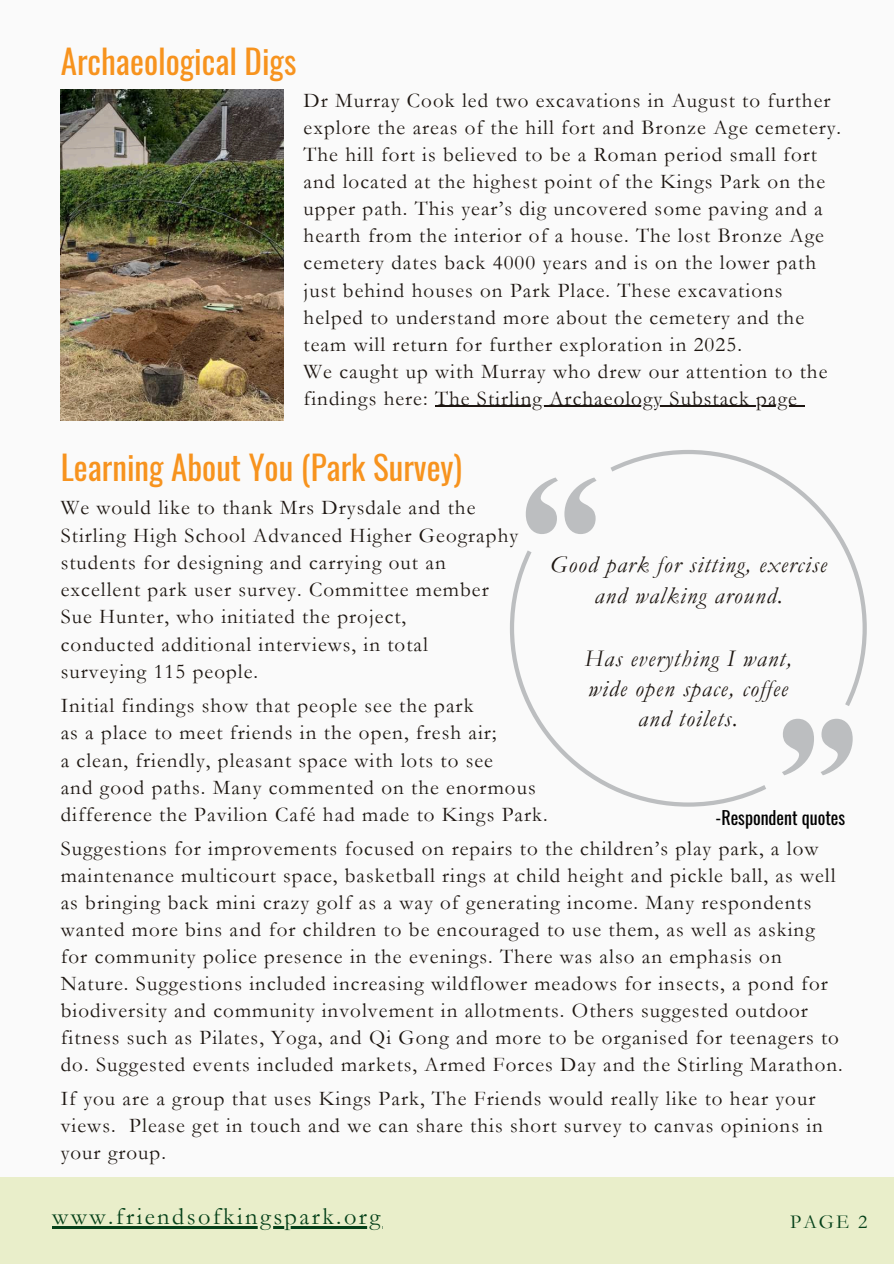
<style>
.page{position:relative;width:894px;height:1264px;background:#fff}
.page>*{position:absolute;margin:0;border:0;box-sizing:border-box;transform-origin:0 0}
.t1{font:33.15px "Oswald";color:#f7931e}
.t2{font:24.3px "Garamond";letter-spacing:.1em;color:#054119}
.t3{font:italic 24px/30.5px "Garamond";letter-spacing:.05em;color:#1d1611;text-align:center}
.t4{font:21px/27px "Garamond";letter-spacing:.05em;color:#1d1611}
.t5{font:19.8px "Garamond";color:#054119}
.t6{font:18px "Oswald";color:#000}
</style>
<div class="page">
<div style="left:0;top:0;width:893px;height:1263px;background:#fafafa"></div>
<div style="left:0;top:1176px;width:893px;height:87px;background:#e9eeca"></div>
<img style="left:61px;top:89px;width:222px;height:331px">
<hr style="left:435px;top:405px;width:362px;height:2px;background:#1d1611">
<svg style="left:797px;top:405px;width:7px;height:2px"></svg>
<hr style="left:52px;top:1226px;width:330px;height:2px;background:#054119">
<svg style="left:510px;top:450px;width:356px;height:356px"></svg>
<svg style="left:525px;top:477px;width:327px;height:298px"></svg>
<h1 class="t1" style="left:61px;top:32px;width:237px">Archaeological Digs</h1>
<p class="t4" style="left:303px;top:87px;width:539px">Dr Murray Cook led two excavations in August to further explore the areas of the hill fort and Bronze Age cemetery.<br>The hill fort is believed to be a Roman period small fort and located at the highest point of the Kings Park on the upper path. This year’s dig uncovered some paving and a hearth from the interior of a house. The lost Bronze Age cemetery dates back 4000 years and is on the lower path just behind houses on Park Place. These excavations helped to understand more about the cemetery and the team will return for further exploration in 2025.<br>We caught up with Murray who drew our attention to the findings here: The Stirling Archaeology Substack page</p>
<h1 class="t1" style="left:61px;top:438px;width:403px">Learning About You (Park Survey)</h1>
<p class="t4" style="left:61px;top:493px;width:459px">We would like to thank Mrs Drysdale and the Stirling High School Advanced Higher Geography students for designing and carrying out an excellent park user survey. Committee member Sue Hunter, who initiated the project,<br>conducted additional interviews, in total surveying 115 people.</p>
<p class="t3" style="left:550px;top:548px;width:278px">Good park for sitting, exercise and walking around.</p>
<p class="t3" style="left:584px;top:642px;width:209px">Has everything I want, wide open space, coffee and toilets.</p>
<p class="t4" style="left:61px;top:691px;width:488px">Initial findings show that people see the park<br>as a place to meet friends in the open, fresh air;<br>a clean, friendly, pleasant space with lots to see<br>and good paths. Many commented on the enormous difference the Pavilion Café had made to Kings Park.</p>
<p class="t6" style="left:715px;top:801px;width:131px">-Respondent quotes</p>
<p class="t4" style="left:61px;top:834px;width:783px">Suggestions for improvements focused on repairs to the children’s play park, a low maintenance multicourt space, basketball rings at child height and pickle ball, as well as bringing back mini crazy golf as a way of generating income. Many respondents wanted more bins and for children to be encouraged to use them, as well as asking for community police presence in the evenings. There was also an emphasis on Nature. Suggestions included increasing wildflower meadows for insects, a pond for biodiversity and community involvement in allotments. Others suggested outdoor fitness such as Pilates, Yoga, and Qi Gong and more to be organised for teenagers to do. Suggested events included markets, Armed Forces Day and the Stirling Marathon.</p>
<p class="t4" style="left:61px;top:1084px;width:763px">If you are a group that uses Kings Park, The Friends would really like to hear your views. Please get in touch and we can share this short survey to canvas opinions in your group.</p>
<p class="t2" style="left:52px;top:1199px;width:329px">www.friendsofkingspark.org</p>
<p class="t5" style="left:790px;top:1207px;width:79px">PAGE 2</p>
</div>
